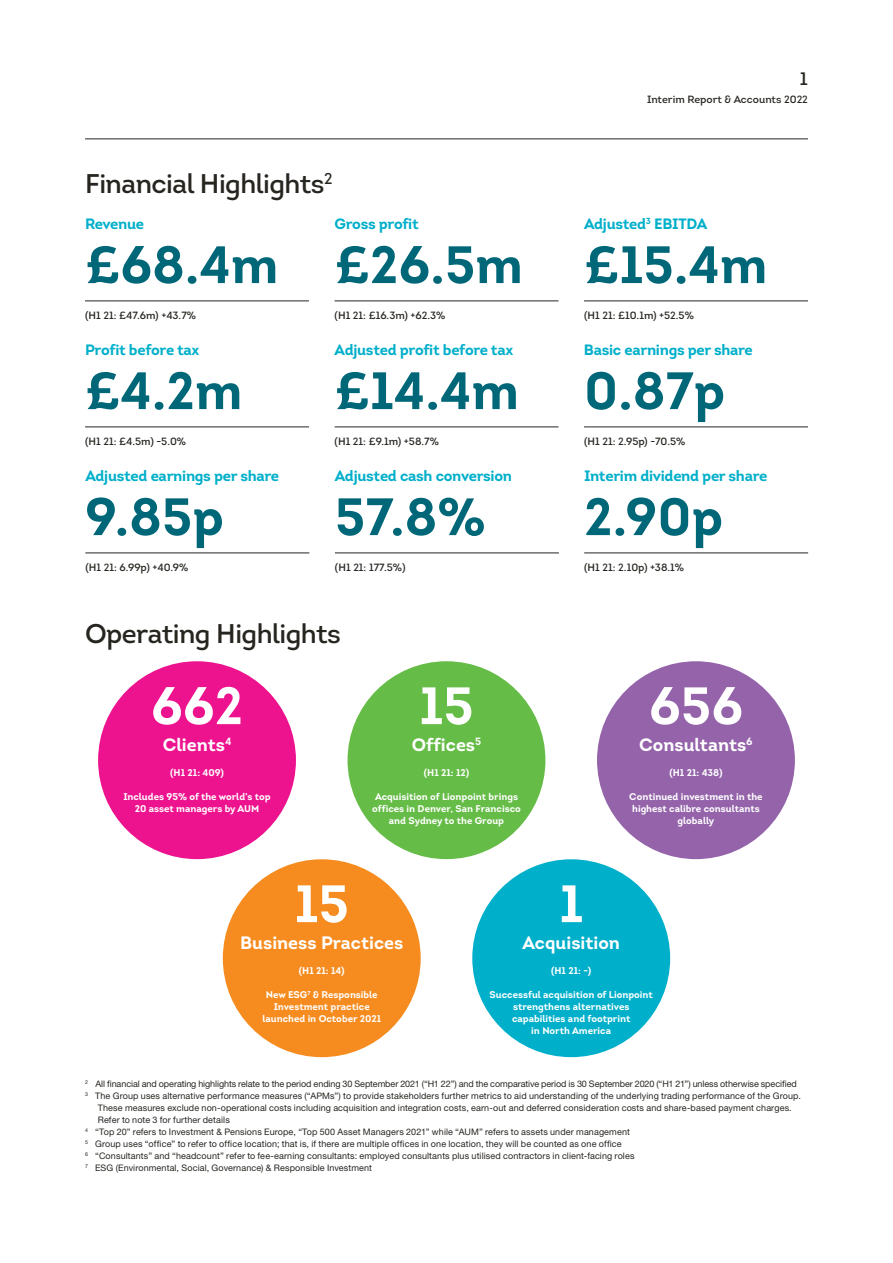
<style>
.page{position:relative;width:893px;height:1263px;background:#fff}
.page>*{position:absolute;margin:0;border:0;box-sizing:border-box;transform-origin:0 0}
.t1{font:700 52.5px "Intro";color:#006778}
.t2{font:700 52.5px "Intro";color:#fff}
.t3{font:27px "Intro";letter-spacing:-.02em;color:#272520}
.t4{font:700 18px "Intro";color:#fff}
.t5{font:18px "Intro";color:#272520}
.t6{font:700 15px "Intro";letter-spacing:-.02em;color:#00afca}
.t7{font:10.5px "Intro";color:#272520}
.t8{font:700 9.75px/12px "Intro";color:#fff;text-align:center}
.t9{font:9px "Helvetica Neue LT Std";letter-spacing:.01em;color:#272520}
.t10{font:9px "Helvetica Neue LT Std";letter-spacing:-.01em;color:#272520}
</style>
<div class="page">
<hr style="left:85px;top:301px;width:224px;height:1px;background:#272520">
<hr style="left:335px;top:301px;width:223px;height:1px;background:#272520">
<hr style="left:584px;top:301px;width:224px;height:1px;background:#272520">
<div style="left:98px;top:661px;width:198px;height:198px;background:#ed138f;border-radius:50%"></div>
<div style="left:223px;top:859px;width:198px;height:198px;background:#f68c1f;border-radius:50%"></div>
<div style="left:348px;top:661px;width:197px;height:198px;background:#65bc46;border-radius:50%"></div>
<div style="left:472px;top:859px;width:198px;height:198px;background:#00afca;border-radius:50%"></div>
<div style="left:597px;top:661px;width:198px;height:198px;background:#9463aa;border-radius:50%"></div>
<hr style="left:335px;top:427px;width:223px;height:1px;background:#272520">
<hr style="left:85px;top:427px;width:224px;height:1px;background:#272520">
<hr style="left:584px;top:427px;width:224px;height:1px;background:#272520">
<hr style="left:335px;top:553px;width:224px;height:1px;background:#272520">
<hr style="left:584px;top:553px;width:224px;height:1px;background:#272520">
<hr style="left:85px;top:553px;width:224px;height:1px;background:#272520">
<hr style="left:85px;top:139px;width:723px;height:1px;background:#272520">
<h3 class="t5" style="left:800px;top:67px;width:10px">1</h3>
<p class="t7" style="left:647px;top:93px;width:162px">Interim Report &amp; Accounts 2022</p>
<h2 class="t3" style="left:85px;top:167px;width:249px">Financial Highlights<sup>2</sup></h2>
<h3 class="t6" style="left:85px;top:214px;width:61px">Revenue</h3>
<h1 class="t1" style="left:85px;top:231px;width:195px">£68.4m</h1>
<p class="t7" style="left:85px;top:309px;width:113px">(H1 21: £47.6m) +43.7%</p>
<h3 class="t6" style="left:335px;top:214px;width:86px">Gross profit</h3>
<h1 class="t1" style="left:335px;top:231px;width:190px">£26.5m</h1>
<p class="t7" style="left:335px;top:309px;width:112px">(H1 21: £16.3m) +62.3%</p>
<h3 class="t6" style="left:584px;top:214px;width:125px">Adjusted<sup>3</sup> EBITDA</h3>
<h1 class="t1" style="left:584px;top:231px;width:185px">£15.4m</h1>
<p class="t7" style="left:584px;top:309px;width:111px">(H1 21: £10.1m) +52.5%</p>
<h3 class="t6" style="left:85px;top:340px;width:116px">Profit before tax</h3>
<h3 class="t6" style="left:335px;top:340px;width:180px">Adjusted profit before tax</h3>
<h3 class="t6" style="left:584px;top:340px;width:170px">Basic earnings per share</h3>
<h1 class="t1" style="left:85px;top:357px;width:159px">£4.2m</h1>
<h1 class="t1" style="left:335px;top:357px;width:186px">£14.4m</h1>
<h1 class="t1" style="left:584px;top:357px;width:143px">0.87p</h1>
<p class="t7" style="left:85px;top:435px;width:103px">(H1 21: £4.5m) -5.0%</p>
<p class="t7" style="left:335px;top:435px;width:106px">(H1 21: £9.1m) +58.7%</p>
<p class="t7" style="left:584px;top:435px;width:103px">(H1 21: 2.95p) -70.5%</p>
<h3 class="t6" style="left:85px;top:466px;width:195px">Adjusted earnings per share</h3>
<h3 class="t6" style="left:335px;top:466px;width:179px">Adjusted cash conversion</h3>
<h3 class="t6" style="left:584px;top:466px;width:185px">Interim dividend per share</h3>
<h1 class="t1" style="left:85px;top:483px;width:140px">9.85p</h1>
<h1 class="t1" style="left:335px;top:483px;width:152px">57.8%</h1>
<h1 class="t1" style="left:584px;top:483px;width:141px">2.90p</h1>
<p class="t7" style="left:85px;top:561px;width:105px">(H1 21: 6.99p) +40.9%</p>
<p class="t7" style="left:335px;top:561px;width:72px">(H1 21: 177.5%)</p>
<p class="t7" style="left:584px;top:561px;width:101px">(H1 21: 2.10p) +38.1%</p>
<h2 class="t3" style="left:85px;top:617px;width:257px">Operating Highlights</h2>
<h1 class="t2" style="left:151px;top:672px;width:94px">662</h1>
<h1 class="t2" style="left:419px;top:672px;width:56px">15</h1>
<h1 class="t2" style="left:649px;top:672px;width:96px">656</h1>
<h3 class="t4" style="left:163px;top:733px;width:70px">Clients<sup>4</sup></h3>
<h3 class="t4" style="left:412px;top:733px;width:71px">Offices<sup>5</sup></h3>
<h3 class="t4" style="left:639px;top:733px;width:115px">Consultants<sup>6</sup></h3>
<p class="t8" style="left:170px;top:766px;width:55px">(H1 21: 409)</p>
<p class="t8" style="left:123px;top:790px;width:149px">Includes 95% of the world’s top<br>20 asset managers by AUM</p>
<p class="t8" style="left:424px;top:766px;width:47px">(H1 21: 12)</p>
<p class="t8" style="left:372px;top:790px;width:150px">Acquisition of Lionpoint brings offices in Denver, San Francisco and Sydney to the Group</p>
<p class="t8" style="left:669px;top:766px;width:55px">(H1 21: 438)</p>
<p class="t8" style="left:629px;top:790px;width:135px">Continued investment in the highest calibre consultants globally</p>
<h1 class="t2" style="left:294px;top:870px;width:56px">15</h1>
<h1 class="t2" style="left:559px;top:870px;width:25px">1</h1>
<h3 class="t4" style="left:240px;top:931px;width:165px">Business Practices</h3>
<p class="t8" style="left:299px;top:964px;width:47px">(H1 21: 14)</p>
<p class="t8" style="left:262px;top:988px;width:120px">New ESG<sup>7</sup> &amp; Responsible<br>Investment practice launched in October 2021</p>
<h3 class="t4" style="left:522px;top:931px;width:99px">Acquisition</h3>
<p class="t8" style="left:551px;top:964px;width:42px">(H1 21: -)</p>
<p class="t8" style="left:489px;top:988px;width:165px">Successful acquisition of Lionpoint strengthens alternatives capabilities and footprint<br>in North America</p>
<p class="t10" style="left:85px;top:1078px;width:713px"><sup>2</sup> All financial and operating highlights relate to the period ending 30 September 2021 (“H1 22”) and the comparative period is 30 September 2020 (“H1 21”) unless otherwise specified</p>
<p class="t9" style="left:85px;top:1090px;width:717px"><sup>3</sup> The Group uses alternative performance measures (“APMs”) to provide stakeholders further metrics to aid understanding of the underlying trading performance of the Group.</p>
<p class="t9" style="left:98px;top:1102px;width:695px">These measures exclude non-operational costs including acquisition and integration costs, earn-out and deferred consideration costs and share-based payment charges.</p>
<p class="t9" style="left:98px;top:1114px;width:134px">Refer to note 3 for further details</p>
<p class="t9" style="left:85px;top:1126px;width:546px"><sup>4</sup> “Top 20” refers to Investment &amp; Pensions Europe, “Top 500 Asset Managers 2021” while “AUM” refers to assets under management</p>
<p class="t9" style="left:85px;top:1138px;width:538px"><sup>5</sup> Group uses “office” to refer to office location; that is, if there are multiple offices in one location, they will be counted as one office</p>
<p class="t9" style="left:85px;top:1150px;width:551px"><sup>6</sup> “Consultants” and “headcount” refer to fee-earning consultants: employed consultants plus utilised contractors in client-facing roles</p>
<p class="t9" style="left:85px;top:1162px;width:289px"><sup>7</sup> ESG (Environmental, Social, Governance) &amp; Responsible Investment</p>
</div>
